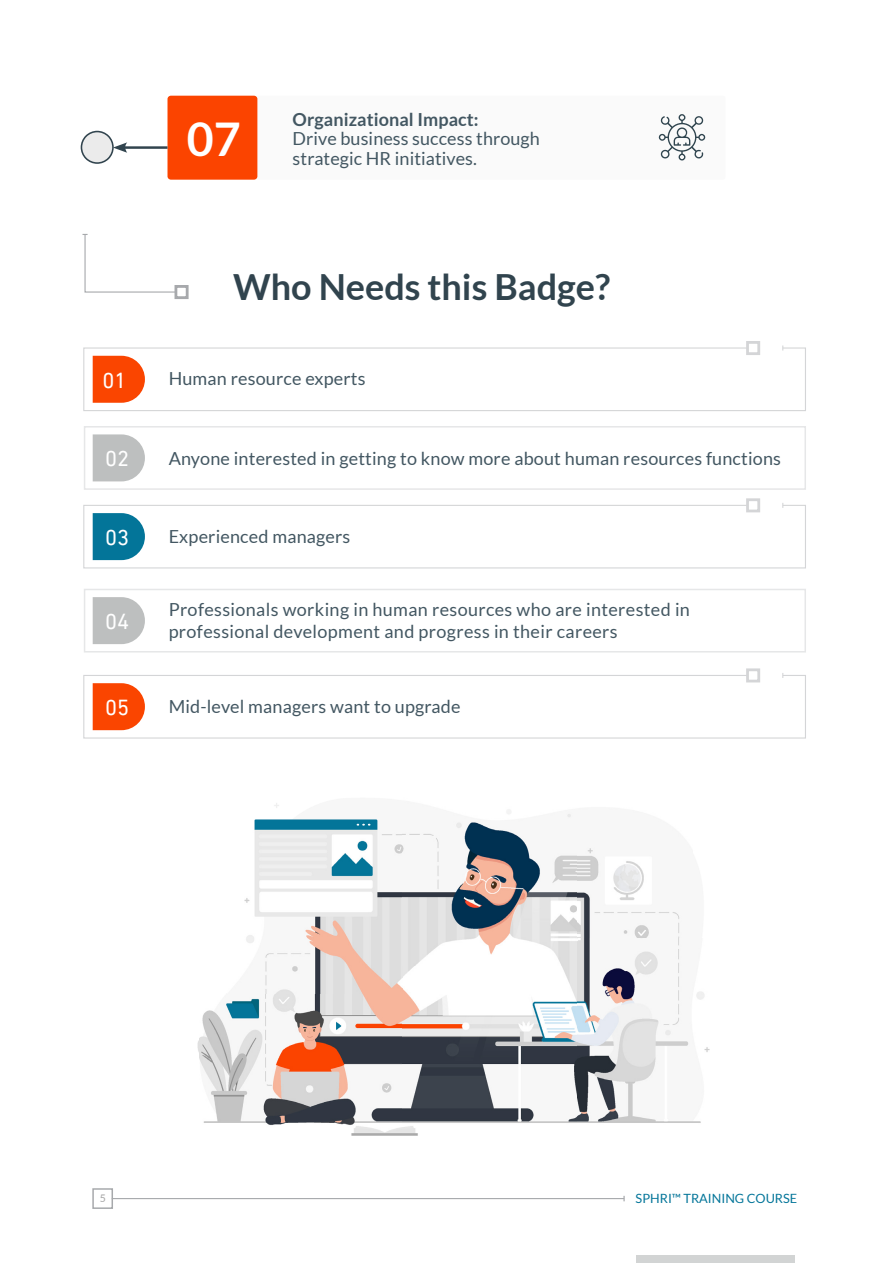
<style>
.page{position:relative;width:893px;height:1263px;background:#fff}
.page>*{position:absolute;margin:0;border:0;box-sizing:border-box;transform-origin:0 0}
.t1{font:700 46.5px "Lato";color:#fff}
.t2{font:700 36px "Lato";color:#31444e}
.t3{font:22.2px "DIN Next LTW23";color:#fff}
.t4{font:18px/21.6px "Lato";letter-spacing:.01em;color:#435762}
.t5{font:700 18px "Lato";letter-spacing:.005em;color:#435762}
.t6{font:12.75px "Lato";color:#037599}
.t7{font:500 10.5px "Lato";color:#ababab}
</style>
<div class="page">
<hr style="left:112px;top:1198px;width:512px;height:1px;background:#a7a9ac">
<div style="left:92px;top:1188px;width:21px;height:21px;border:2px solid #a7a9ac"></div>
<svg style="left:83px;top:347px;width:723px;height:64px"></svg>
<div style="left:746px;top:341px;width:14px;height:14px;border:3px solid #a7a9ac"></div>
<svg style="left:83px;top:504px;width:723px;height:65px"></svg>
<div style="left:746px;top:498px;width:14px;height:14px;border:3px solid #a7a9ac"></div>
<svg style="left:83px;top:674px;width:723px;height:65px"></svg>
<div style="left:746px;top:668px;width:14px;height:14px;border:3px solid #a7a9ac"></div>
<svg style="left:83px;top:233px;width:92px;height:60px"></svg>
<div style="left:175px;top:285px;width:14px;height:14px;border:3px solid #a7a9ac"></div>
<div style="left:637px;top:1256px;width:158px;height:7px;background:#d2d4d4"></div>
<img style="left:199px;top:994px;width:203px;height:142px">
<img style="left:402px;top:810px;width:175px;height:326px">
<img style="left:577px;top:937px;width:133px;height:186px">
<img style="left:197px;top:1040px;width:2px;height:12px">
<img style="left:244px;top:803px;width:159px;height:191px">
<img style="left:577px;top:848px;width:103px;height:89px">
<svg style="left:93px;top:356px;width:52px;height:47px;background:#fa5719"></svg>
<svg style="left:93px;top:513px;width:52px;height:47px;background:#1c82a3"></svg>
<svg style="left:93px;top:683px;width:52px;height:47px;background:#fa5719"></svg>
<svg style="left:93px;top:434px;width:52px;height:47px;background:#c3c5c5"></svg>
<div style="left:84px;top:426px;width:722px;height:64px;border:2px solid #e6e7e8"></div>
<div style="left:84px;top:589px;width:722px;height:63px;border:2px solid #e6e7e8"></div>
<svg style="left:93px;top:597px;width:52px;height:47px;background:#c3c5c5"></svg>
<div style="left:254px;top:96px;width:471px;height:84px;background:#fafafa;border-radius:3px"></div>
<div style="left:167px;top:96px;width:90px;height:84px;background:#fb4400;border-radius:3px"></div>
<hr style="left:123px;top:146px;width:44px;height:3px;background:#31444e">
<svg style="left:80px;top:130px;width:47px;height:34px"></svg>
<svg style="left:658px;top:114px;width:47px;height:47px"></svg>
<h1 class="t1" style="left:187px;top:112px;width:55px">07</h1>
<p class="t5" style="left:293px;top:109px;width:188px">Organizational Impact:</p>
<p class="t4" style="left:293px;top:129px;width:249px;line-height:19.5px">Drive business success through strategic HR initiatives.</p>
<h2 class="t2" style="left:233px;top:266px;width:378px">Who Needs this Badge?</h2>
<p class="t3" style="left:102px;top:367px;width:26px">01</p>
<p class="t4" style="left:169px;top:368px;width:198px">Human resource experts</p>
<p class="t3" style="left:105px;top:446px;width:26px">02</p>
<p class="t4" style="left:169px;top:448px;width:614px">Anyone interested in getting to know more about human resources functions</p>
<p class="t3" style="left:105px;top:524px;width:26px">03</p>
<p class="t4" style="left:169px;top:525px;width:183px">Experienced managers</p>
<p class="t3" style="left:105px;top:608px;width:26px">04</p>
<p class="t4" style="left:169px;top:599px;width:523px">Professionals working in human resources who are interested in professional development and progress in their careers</p>
<p class="t3" style="left:105px;top:694px;width:26px">05</p>
<p class="t4" style="left:169px;top:695px;width:293px">Mid-level managers want to upgrade</p>
<p class="t7" style="left:100px;top:1191px;width:8px">5</p>
<p class="t6" style="left:636px;top:1191px;width:163px">SPHRI™ TRAINING COURSE</p>
</div>
